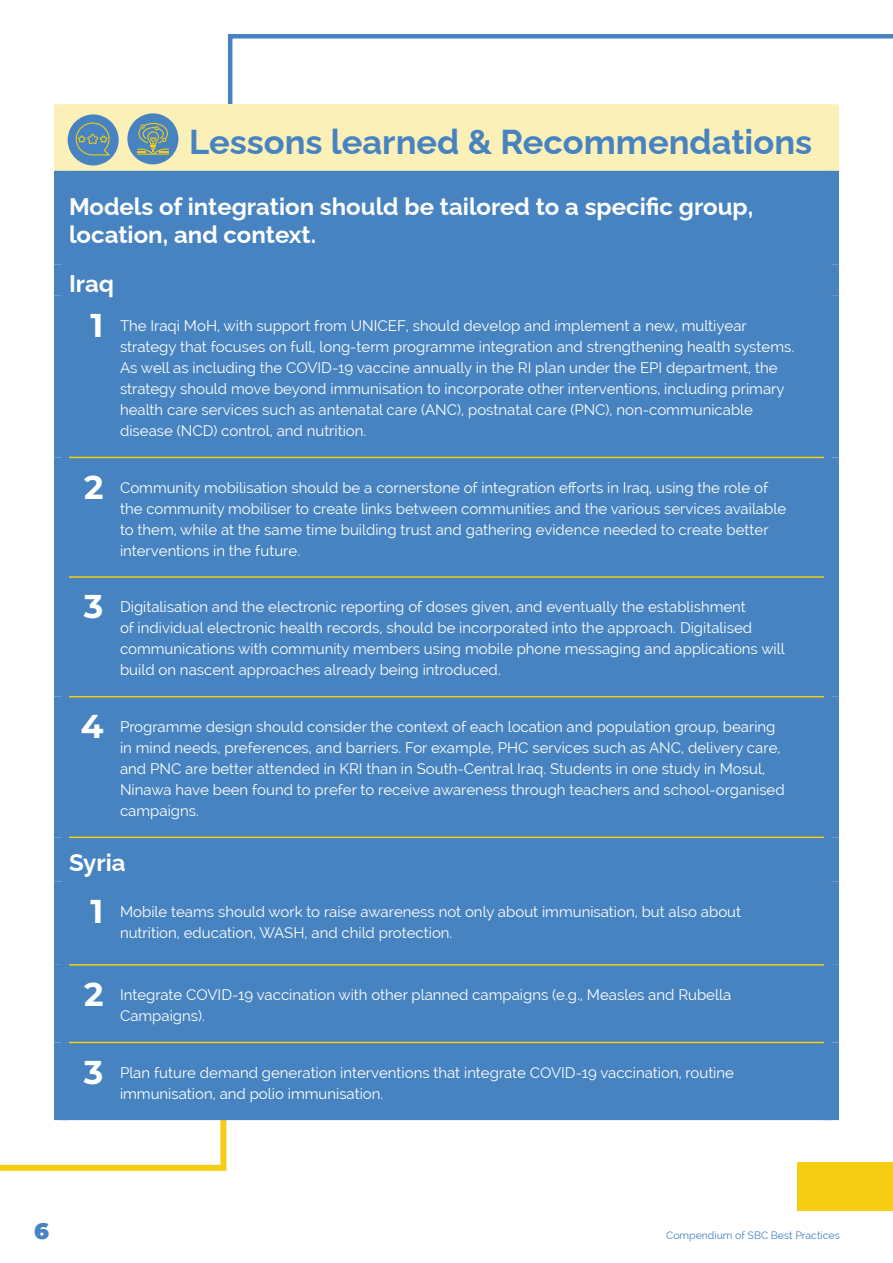
<style>
.page{position:relative;width:893px;height:1263px;background:#fff}
.page>*{position:absolute;margin:0;border:0;box-sizing:border-box;transform-origin:0 0}
.t1{font:700 34.5px "Raleway";color:#4683c0}
.t2{font:700 24px/28.8px "Raleway";color:#fff}
.t3{font:900 22.5px "Montserrat";color:#4683c0}
.t4{font:15px/21px "Raleway";color:#fff}
.t5{font:10.5px "Raleway";color:#4683c0}
.s1{font-family:"Montserrat";font-weight:700;font-size:33px}
</style>
<div class="page">
<div style="left:797px;top:1162px;width:96px;height:49px;background:#f6cd15"></div>
<svg style="left:227px;top:34px;width:666px;height:70px"></svg>
<svg style="left:0;top:1120px;width:229px;height:51px"></svg>
<div style="left:62px;top:104px;width:769px;height:67px;background:#fcf0b9"></div>
<div style="left:69px;top:171px;width:755px;height:949px;background:#4683c0"></div>
<div style="left:54px;top:104px;width:15px;height:67px;background:#fcf0b9"></div>
<div style="left:824px;top:104px;width:15px;height:67px;background:#fcf0b9"></div>
<div style="left:54px;top:882px;width:15px;height:83px;background:#4683c0"></div>
<div style="left:824px;top:882px;width:15px;height:83px;background:#4683c0"></div>
<div style="left:54px;top:965px;width:15px;height:77px;background:#4683c0"></div>
<div style="left:824px;top:965px;width:15px;height:77px;background:#4683c0"></div>
<div style="left:54px;top:1042px;width:15px;height:78px;background:#4683c0"></div>
<div style="left:824px;top:1042px;width:15px;height:78px;background:#4683c0"></div>
<div style="left:54px;top:171px;width:15px;height:94px;background:#4683c0"></div>
<div style="left:824px;top:171px;width:15px;height:94px;background:#4683c0"></div>
<div style="left:54px;top:296px;width:15px;height:161px;background:#4683c0"></div>
<div style="left:824px;top:296px;width:15px;height:161px;background:#4683c0"></div>
<div style="left:54px;top:457px;width:15px;height:120px;background:#4683c0"></div>
<div style="left:824px;top:457px;width:15px;height:120px;background:#4683c0"></div>
<div style="left:54px;top:577px;width:15px;height:120px;background:#4683c0"></div>
<div style="left:824px;top:577px;width:15px;height:120px;background:#4683c0"></div>
<div style="left:54px;top:697px;width:15px;height:140px;background:#4683c0"></div>
<div style="left:824px;top:697px;width:15px;height:140px;background:#4683c0"></div>
<hr style="left:69px;top:457px;width:755px;height:1px;background:#f6cd15">
<hr style="left:69px;top:696px;width:755px;height:1px;background:#f6cd15">
<hr style="left:69px;top:576px;width:755px;height:2px;background:#f6cd15">
<hr style="left:69px;top:964px;width:755px;height:1px;background:#f6cd15">
<hr style="left:69px;top:1042px;width:755px;height:1px;background:#f6cd15">
<div style="left:54px;top:265px;width:15px;height:31px;background:#4683c0"></div>
<div style="left:824px;top:265px;width:15px;height:31px;background:#4683c0"></div>
<hr style="left:69px;top:836px;width:755px;height:2px;background:#f6cd15">
<div style="left:54px;top:837px;width:15px;height:45px;background:#4683c0"></div>
<div style="left:824px;top:837px;width:15px;height:45px;background:#4683c0"></div>
<div style="left:68px;top:114px;width:51px;height:51px;background:#4683c0;border-radius:50%"></div>
<svg style="left:75px;top:123px;width:35px;height:32px"></svg>
<div style="left:127px;top:113px;width:51px;height:51px;background:#4683c0;border-radius:50%"></div>
<svg style="left:137px;top:123px;width:32px;height:32px"></svg>
<h1 class="t1" style="left:189px;top:115px;width:625px">Lessons learned &amp; Recommendations</h1>
<h2 class="t2" style="left:69px;top:189px;width:686px">Models of integration should be tailored to a specific group, location, and context.</h2>
<h2 class="t2" style="left:69px;top:266px;width:47px">Iraq</h2>
<p class="t4" style="left:120px;top:315px;width:676px;text-indent:-29px"><span class="s1">1</span> The Iraqi MoH, with support from UNICEF, should develop and implement a new, multiyear strategy that focuses on full, long-term programme integration and strengthening health systems.<br>As well as including the COVID-19 vaccine annually in the RI plan under the EPI department, the strategy should move beyond immunisation to incorporate other interventions, including primary health care services such as antenatal care (ANC), postnatal care (PNC), non-communicable disease (NCD) control, and nutrition.</p>
<p class="t4" style="left:120px;top:477px;width:668px;text-indent:-36px"><span class="s1">2</span> Community mobilisation should be a cornerstone of integration efforts in Iraq, using the role of the community mobiliser to create links between communities and the various services available to them, while at the same time building trust and gathering evidence needed to create better interventions in the future.</p>
<p class="t4" style="left:120px;top:597px;width:666px;text-indent:-36px"><span class="s1">3</span> Digitalisation and the electronic reporting of doses given, and eventually the establishment<br>of individual electronic health records, should be incorporated into the approach. Digitalised communications with community members using mobile phone messaging and applications will build on nascent approaches already being introduced.</p>
<p class="t4" style="left:120px;top:716px;width:666px;text-indent:-39px"><span class="s1">4</span> Programme design should consider the context of each location and population group, bearing in mind needs, preferences, and barriers. For example, PHC services such as ANC, delivery care, and PNC are better attended in KRI than in South-Central Iraq. Students in one study in Mosul, Ninawa have been found to prefer to receive awareness through teachers and school-organised campaigns.</p>
<h2 class="t2" style="left:69px;top:845px;width:58px">Syria</h2>
<p class="t4" style="left:120px;top:901px;width:623px;text-indent:-29px"><span class="s1">1</span> Mobile teams should work to raise awareness not only about immunisation, but also about nutrition, education, WASH, and child protection.</p>
<p class="t4" style="left:120px;top:984px;width:613px;text-indent:-36px"><span class="s1">2</span> Integrate COVID-19 vaccination with other planned campaigns (e.g., Measles and Rubella<br>Campaigns).</p>
<p class="t4" style="left:120px;top:1062px;width:615px;text-indent:-36px"><span class="s1">3</span> Plan future demand generation interventions that integrate COVID-19 vaccination, routine immunisation, and polio immunisation.</p>
<h3 class="t3" style="left:34px;top:1214px;width:16px">6</h3>
<p class="t5" style="left:666px;top:1229px;width:175px">Compendium of SBC Best Practices</p>
</div>
